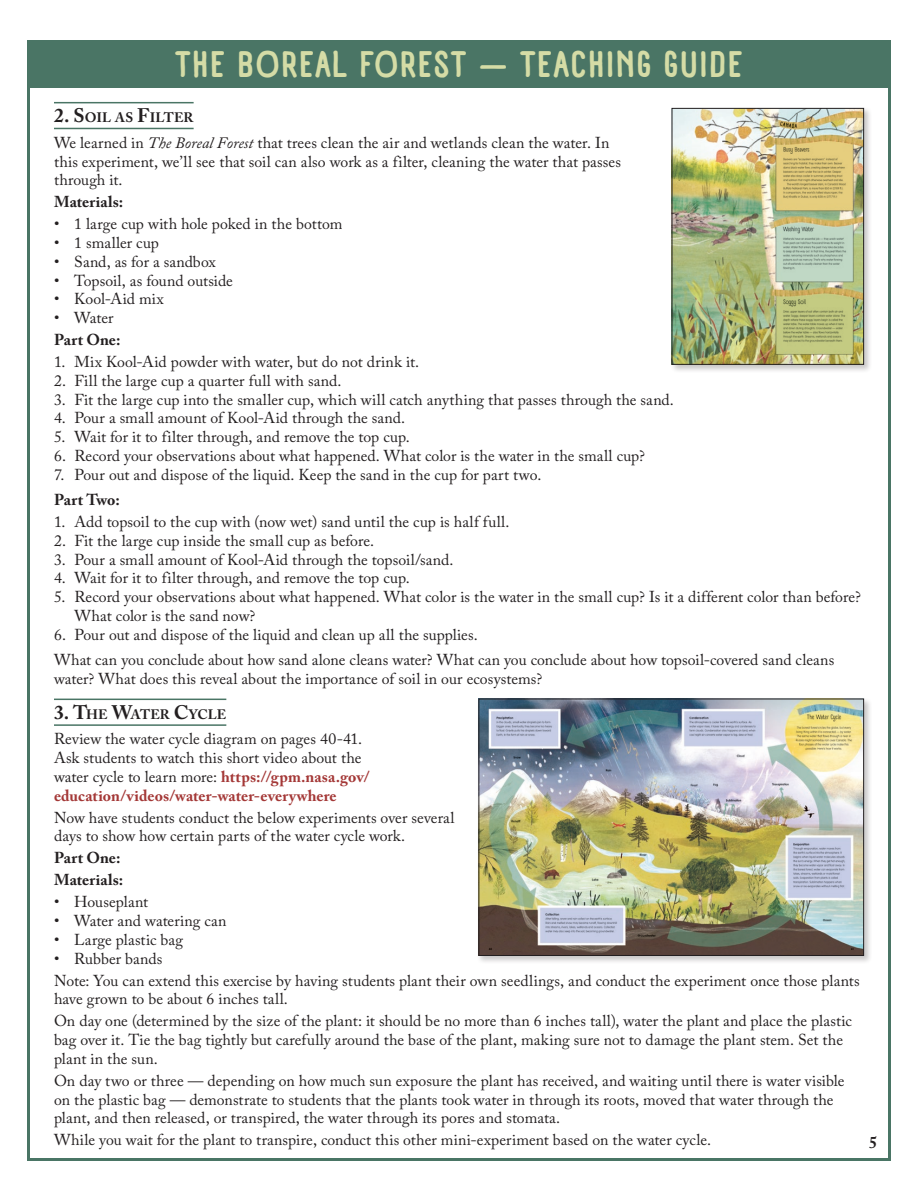
<style>
.page{position:relative;width:918px;height:1188px;background:#fff}
.page>*{position:absolute;margin:0;border:0;box-sizing:border-box;transform-origin:0 0}
.t1{font:700 36px "Panforte Pro";letter-spacing:.05em;color:#d5dca6}
.t2{font:700 16.5px "Adobe Caslon Pro";color:#231f20}
.body-copy{font:15.75px/18.8px "Adobe Caslon Pro";letter-spacing:.005em;color:#231f20}
.body-copy-2{font:700 15.75px "Adobe Caslon Pro";letter-spacing:.01em;color:#231f20}
.H2_-_subtitle{font:700 13.65px "Adobe Caslon Pro";letter-spacing:.005em;color:#231f20}
.s1{font-size:19.5px}
.s2{font-style:italic}
.s3{font-weight:700;color:#a43837}
</style>
<div class="page">
<hr style="left:54px;top:102px;width:140px;height:1px;background:#4a7565">
<hr style="left:54px;top:128px;width:140px;height:1px;background:#4a7565">
<hr style="left:54px;top:699px;width:172px;height:1px;background:#4a7565">
<hr style="left:54px;top:724px;width:172px;height:2px;background:#4a7565">
<div style="left:670px;top:106px;width:202px;height:267px;background:#231f20;opacity:.25"></div>
<img style="left:674px;top:110px;width:188px;height:253px">
<div style="left:672px;top:108px;width:192px;height:257px;border:1px solid #231f20"></div>
<div style="left:477px;top:697px;width:395px;height:267px;background:#231f20;opacity:.25"></div>
<img style="left:480px;top:701px;width:382px;height:253px">
<div style="left:478px;top:699px;width:386px;height:257px;border:1px solid #231f20"></div>
<div style="left:27px;top:40px;width:864px;height:48px;background:#4a7565"></div>
<h1 class="t1" style="left:175px;top:39px;width:569px">THE BOREAL FOREST — TEACHING GUIDE</h1>
<h2 class="H2_-_subtitle" style="left:54px;top:110px;width:141px"><span class="s1">2. S</span>OIL AS <span class="s1">F</span>ILTER</h2>
<p class="body-copy" style="left:54px;top:133px;width:569px">We learned in <span class="s2">The Boreal Forest</span> that trees clean the air and wetlands clean the water. In this experiment, we’ll see that soil can also work as a filter, cleaning the water that passes through it.</p>
<p class="body-copy-2" style="left:54px;top:193px;width:71px">Materials:</p>
<p class="body-copy" style="left:54px;top:215px;width:290px">• 1 large cup with hole poked in the bottom</p>
<p class="body-copy" style="left:54px;top:233px;width:106px">• 1 smaller cup</p>
<p class="body-copy" style="left:54px;top:252px;width:163px">• Sand, as for a sandbox</p>
<p class="body-copy" style="left:54px;top:271px;width:180px">• Topsoil, as found outside</p>
<p class="body-copy" style="left:54px;top:290px;width:111px">• Kool-Aid mix</p>
<p class="body-copy" style="left:54px;top:308px;width:61px">• Water</p>
<p class="body-copy-2" style="left:54px;top:330px;width:68px">Part One:</p>
<p class="body-copy" style="left:54px;top:352px;width:367px">1. Mix Kool-Aid powder with water, but do not drink it.</p>
<p class="body-copy" style="left:54px;top:371px;width:289px">2. Fill the large cup a quarter full with sand.</p>
<p class="body-copy" style="left:54px;top:390px;width:621px">3. Fit the large cup into the smaller cup, which will catch anything that passes through the sand.</p>
<p class="body-copy" style="left:54px;top:408px;width:353px">4. Pour a small amount of Kool-Aid through the sand.</p>
<p class="body-copy" style="left:54px;top:427px;width:357px">5. Wait for it to filter through, and remove the top cup.</p>
<p class="body-copy" style="left:54px;top:446px;width:593px">6. Record your observations about what happened. What color is the water in the small cup?</p>
<p class="body-copy" style="left:54px;top:465px;width:489px">7. Pour out and dispose of the liquid. Keep the sand in the cup for part two.</p>
<p class="body-copy-2" style="left:54px;top:490px;width:67px">Part Two:</p>
<p class="body-copy" style="left:54px;top:512px;width:457px">1. Add topsoil to the cup with (now wet) sand until the cup is half full.</p>
<p class="body-copy" style="left:54px;top:531px;width:322px">2. Fit the large cup inside the small cup as before.</p>
<p class="body-copy" style="left:54px;top:550px;width:401px">3. Pour a small amount of Kool-Aid through the topsoil/sand.</p>
<p class="body-copy" style="left:54px;top:568px;width:357px">4. Wait for it to filter through, and remove the top cup.</p>
<p class="body-copy" style="left:75px;top:587px;width:788px;text-indent:-21px">5. Record your observations about what happened. What color is the water in the small cup? Is it a different color than before?<br>What color is the sand now?</p>
<p class="body-copy" style="left:54px;top:625px;width:425px">6. Pour out and dispose of the liquid and clean up all the supplies.</p>
<p class="body-copy" style="left:54px;top:650px;width:782px">What can you conclude about how sand alone cleans water? What can you conclude about how topsoil-covered sand cleans water? What does this reveal about the importance of soil in our ecosystems?</p>
<h2 class="H2_-_subtitle" style="left:54px;top:706px;width:174px"><span class="s1">3. T</span>HE <span class="s1">W</span>ATER <span class="s1">C</span>YCLE</h2>
<p class="body-copy" style="left:54px;top:730px;width:317px">Review the water cycle diagram on pages 40-41.<br>Ask students to watch this short video about the water cycle to learn more: <span class="s3">https://gpm.nasa.gov/ education/videos/water-water-everywhere</span></p>
<p class="body-copy" style="left:54px;top:808px;width:402px">Now have students conduct the below experiments over several days to show how certain parts of the water cycle work.</p>
<p class="body-copy-2" style="left:54px;top:849px;width:68px">Part One:</p>
<p class="body-copy-2" style="left:54px;top:871px;width:71px">Materials:</p>
<p class="body-copy" style="left:54px;top:893px;width:96px">• Houseplant</p>
<p class="body-copy" style="left:54px;top:911px;width:174px">• Water and watering can</p>
<p class="body-copy" style="left:54px;top:930px;width:131px">• Large plastic bag</p>
<p class="body-copy" style="left:54px;top:949px;width:110px">• Rubber bands</p>
<p class="body-copy" style="left:54px;top:971px;width:807px">Note: You can extend this exercise by having students plant their own seedlings, and conduct the experiment once those plants have grown to be about 6 inches tall.</p>
<p class="body-copy" style="left:54px;top:1012px;width:799px">On day one (determined by the size of the plant: it should be no more than 6 inches tall), water the plant and place the plastic bag over it. Tie the bag tightly but carefully around the base of the plant, making sure not to damage the plant stem. Set the plant in the sun.</p>
<p class="body-copy" style="left:54px;top:1071px;width:792px">On day two or three — depending on how much sun exposure the plant has received, and waiting until there is water visible on the plastic bag — demonstrate to students that the plants took water in through its roots, moved that water through the plant, and then released, or transpired, the water through its pores and stomata.</p>
<p class="body-copy" style="left:54px;top:1131px;width:659px">While you wait for the plant to transpire, conduct this other mini-experiment based on the water cycle.</p>
<p class="t2" style="left:869px;top:1132px;width:10px">5</p>
</div>
